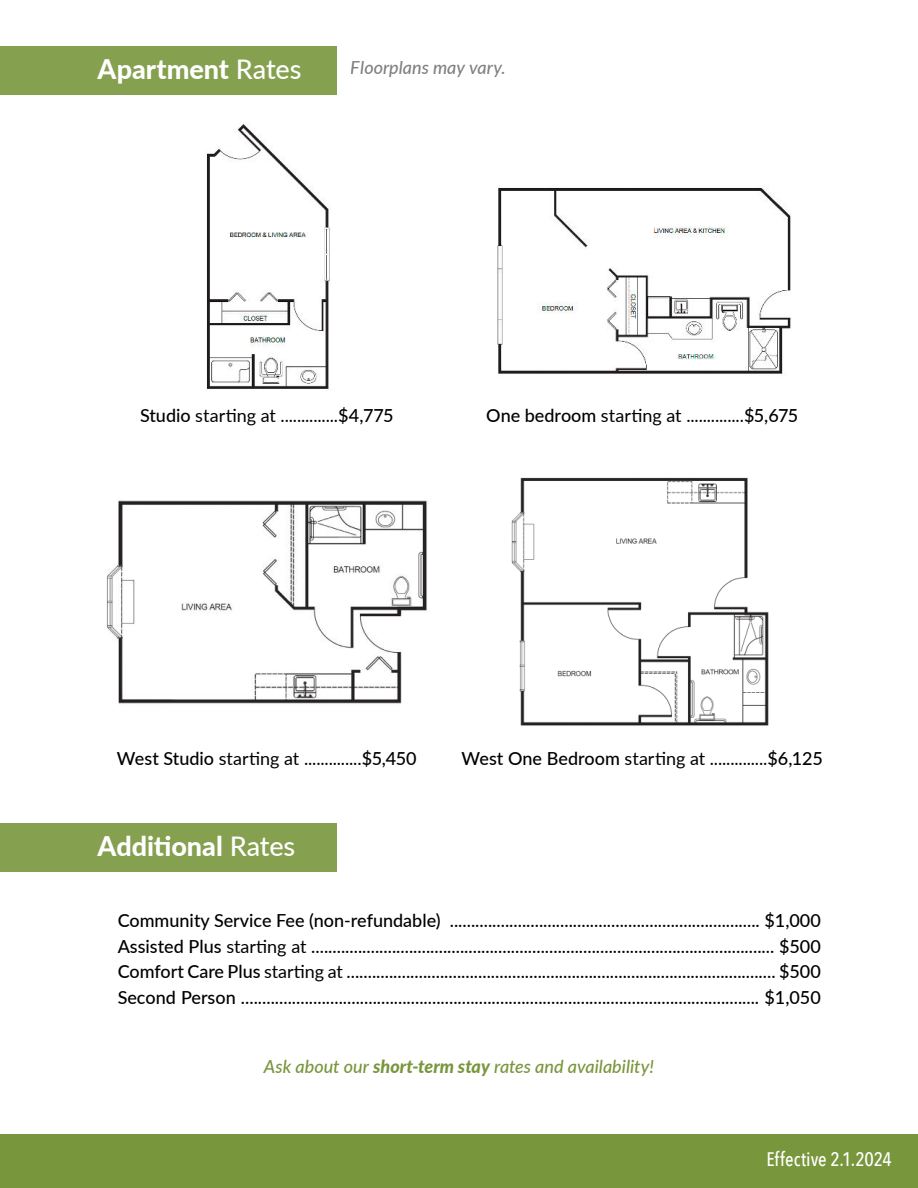
<style>
.page{position:relative;width:918px;height:1188px;background:#fff}
.page>*{position:absolute;margin:0;border:0;box-sizing:border-box;transform-origin:0 0}
.t1{font:800 27px "Lato";color:#fff}
.t2{font:500 19.5px "Avenir Next Condensed";color:#fff}
.t3{font:500 18px/25.5px "Lato";color:#000;text-align:justify}
.t4{font:18px "Lato";letter-spacing:.005em;color:#000}
.t5{font:italic 500 18px "Lato";color:#78963b}
.t6{font:italic 500 18px "Lato";color:#000}
.s1{font-weight:500}
.s2{font-weight:400}
.s3{font-weight:800}
</style>
<div class="page">
<div style="left:0;top:1134px;width:918px;height:54px;background:#78963b"></div>
<div style="left:0;top:46px;width:336px;height:49px;background:#85a04e"></div>
<div style="left:0;top:824px;width:336px;height:48px;background:#85a04e"></div>
<img style="left:206px;top:124px;width:124px;height:265px">
<img style="left:497px;top:187px;width:294px;height:187px">
<img style="left:106px;top:500px;width:321px;height:204px">
<img style="left:511px;top:477px;width:258px;height:249px">
<h1 class="t1" style="left:98px;top:59px;width:205px">Apartment <span class="s1">Rates</span></h1>
<p class="t6" style="left:351px;top:61px;width:156px">Floorplans may vary.</p>
<p class="t4" style="left:140px;top:403px;width:255px"><span class="s1">Studio</span> starting at ..............<span class="s1">$4,775</span></p>
<p class="t4" style="left:486px;top:403px;width:314px"><span class="s1">One bedroom</span> starting at ..............<span class="s1">$5,675</span></p>
<p class="t4" style="left:117px;top:746px;width:301px"><span class="s1">West Studio</span> starting at ..............<span class="s1">$5,450</span></p>
<p class="t4" style="left:462px;top:746px;width:363px"><span class="s1">West One Bedroom</span> starting at ..............<span class="s1">$6,125</span></p>
<h1 class="t1" style="left:98px;top:826px;width:199px">Additional <span class="s1">Rates</span></h1>
<p class="t3" style="left:118px;top:909px;width:705px">Community Service Fee (non-refundable) ......................................................................... $1,000<br>Assisted Plus <span class="s2">starting at</span> ............................................................................................................. $500<br>Comfort Care Plus <span class="s2">starting at</span> ..................................................................................................... $500<br>Second Person .......................................................................................................................... $1,050</p>
<p class="t5" style="left:264px;top:1053px;width:392px">Ask about our <span class="s3">short-term stay</span> rates and availability!</p>
<p class="t2" style="left:766px;top:1151px;width:127px">Effective 2.1.2024</p>
</div>
